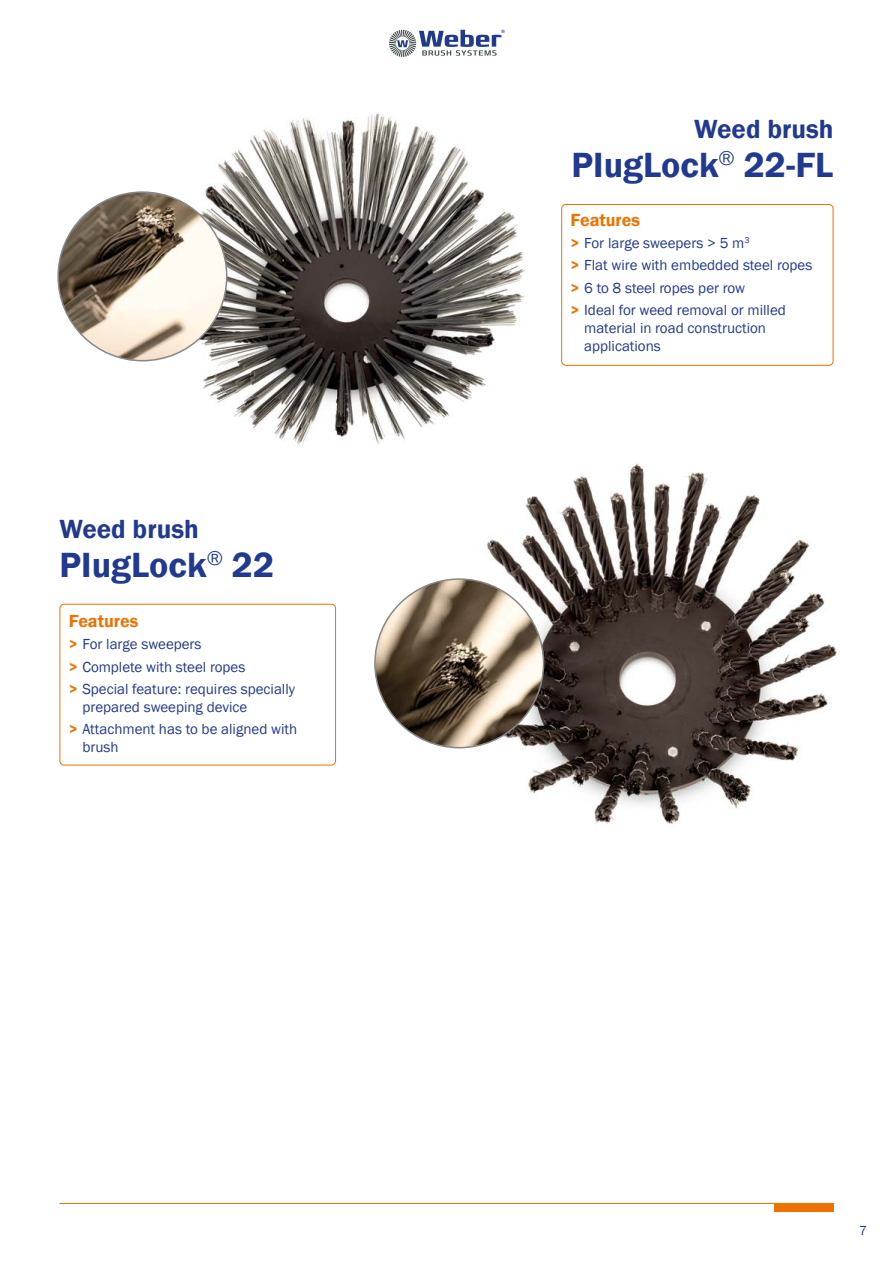
<style>
.page{position:relative;width:893px;height:1263px;background:#fff}
.page>*{position:absolute;margin:0;border:0;box-sizing:border-box;transform-origin:0 0}
.t1{font:600 36px "Franklin Gothic";color:#213a8f}
.t2{font:600 27px "Franklin Gothic";color:#213a8f}
.t3{font:600 18px "Franklin Gothic";color:#ee7203}
.t4{font:15px/22.2px "Franklin Gothic";color:#213a8f}
.t5{font:13.5px "Franklin Gothic";color:#213a8f}
.s1{font-weight:600;color:#ee7203}
</style>
<div class="page">
<hr style="left:60px;top:1203px;width:773px;height:1px;background:#ee7203">
<div style="left:774px;top:1203px;width:59px;height:9px;background:#ee7203"></div>
<svg style="left:389px;top:30px;width:115px;height:27px"></svg>
<img style="left:384px;top:463px;width:453px;height:361px">
<img style="left:60px;top:113px;width:466px;height:333px">
<img style="left:58px;top:192px;width:169px;height:169px;border-radius:84px">
<div style="left:561px;top:204px;width:272px;height:162px;border:1px solid #ee7203;border-radius:4px"></div>
<img style="left:375px;top:579px;width:169px;height:169px;border-radius:84px">
<div style="left:60px;top:604px;width:276px;height:161px;border:1px solid #ee7203;border-radius:4px"></div>
<h2 class="t2" style="left:60px;top:512px;width:141px">Weed brush</h2>
<h1 class="t1" style="left:60px;top:542px;width:216px">PIugLock<sup>®</sup> 22</h1>
<p class="t3" style="left:69px;top:610px;width:71px">Features</p>
<p class="t4" style="left:69px;top:634px;width:228px"><span class="s1">&gt;</span> For large sweepers<br><span class="s1">&gt;</span> Complete with steel ropes<br><span class="s1">&gt;</span> Special feature: requires specially</p>
<p class="t4" style="left:69px;top:696px;width:230px;text-indent:14px">prepared sweeping device<br><span class="s1">&gt;</span> Attachment has to be aligned with</p>
<p class="t4" style="left:82px;top:736px;width:38px">brush</p>
<h2 class="t2" style="left:694px;top:112px;width:141px">Weed brush</h2>
<h1 class="t1" style="left:571px;top:143px;width:263px">PIugLock<sup>®</sup> 22-FL</h1>
<p class="t3" style="left:571px;top:209px;width:71px">Features</p>
<p class="t4" style="left:571px;top:232px;width:243px"><span class="s1">&gt;</span> For large sweepers &gt; 5 m<sup>3<br></sup><span class="s1">&gt;</span> Flat wire with embedded steel ropes <span class="s1">&gt;</span> 6 to 8 steel ropes per row<br><span class="s1">&gt;</span> Ideal for weed removal or milled</p>
<p class="t4" style="left:584px;top:319px;width:183px;line-height:18px">material in road construction applications</p>
<p class="t5" style="left:859px;top:1222px;width:9px">7</p>
</div>
